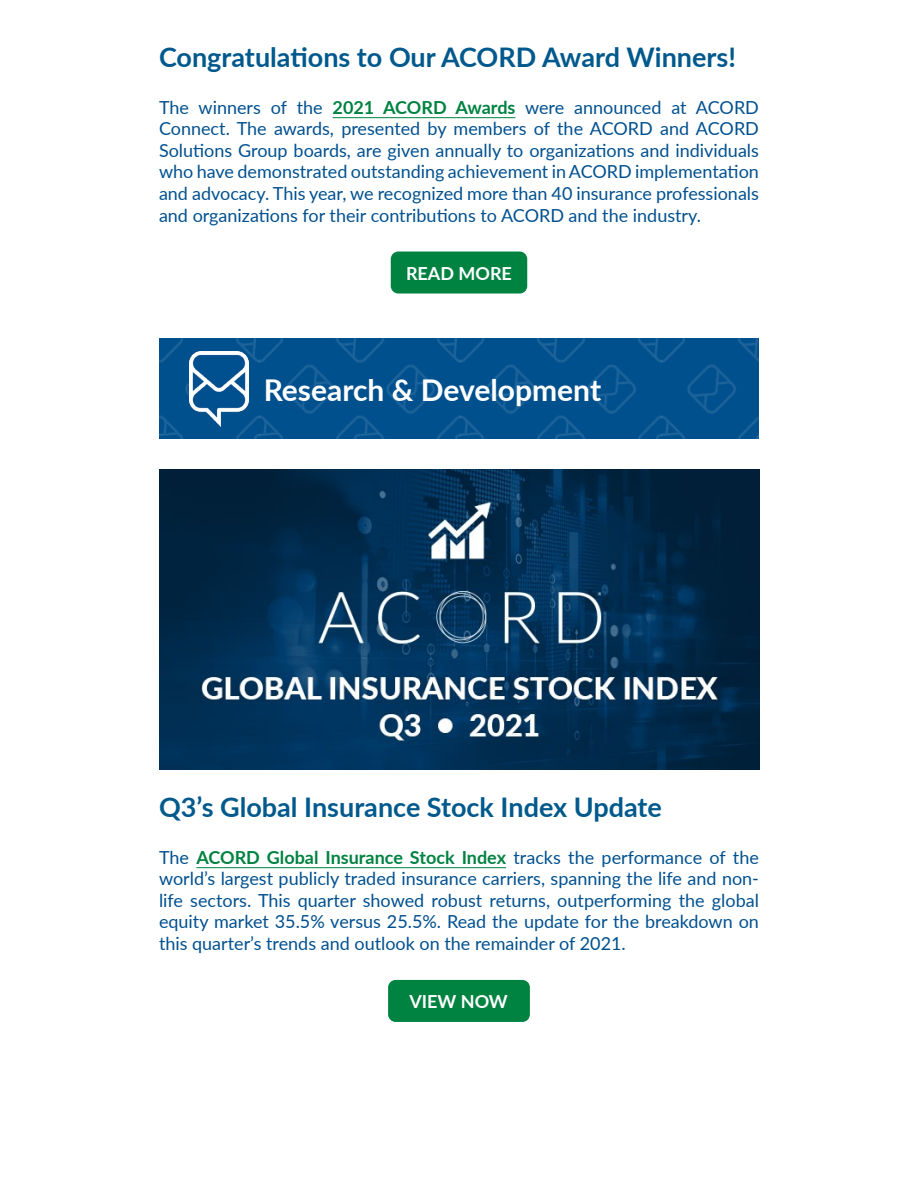
<style>
.page{position:relative;width:918px;height:1188px;background:#fff}
.page>*{position:absolute;margin:0;border:0;box-sizing:border-box;transform-origin:0 0}
.t1{font:700 30px "Lato";color:#fff}
.t2{font:700 27px "Lato";color:#00598c}
.t3{font:18px/21.6px "Lato";color:#00508f;text-align:justify}
.t4{font:700 18px "Lato";color:#fff}
.s1{font-weight:700;color:#008241}
</style>
<div class="page">
<hr style="left:333px;top:117px;width:183px;height:1px;background:#008241">
<hr style="left:196px;top:867px;width:310px;height:1px;background:#008241">
<img style="left:159px;top:339px;width:600px;height:100px">
<img style="left:189px;top:351px;width:60px;height:75px">
<div style="left:388px;top:980px;width:142px;height:42px;background:#008241;border-radius:8px"></div>
<div style="left:391px;top:252px;width:136px;height:42px;background:#008241;border-radius:8px"></div>
<img style="left:159px;top:469px;width:600px;height:300px">
<h2 class="t2" style="left:159px;top:37px;width:579px">Congratulations to Our ACORD Award Winners!</h2>
<p class="t3" style="left:159px;top:95px;width:602px">The winners of the <span class="s1">2021 ACORD Awards</span> were announced at ACORD Connect. The awards, presented by members of the ACORD and ACORD Solutions Group boards, are given annually to organizations and individuals who have demonstrated outstanding achievement in ACORD implementation and advocacy. This year, we recognized more than 40 insurance professionals and organizations for their contributions to ACORD and the industry.</p>
<p class="t4" style="left:406px;top:260px;width:107px">READ MORE</p>
<h1 class="t1" style="left:264px;top:368px;width:339px">Research &amp; Development</h1>
<h2 class="t2" style="left:159px;top:787px;width:505px">Q3’s Global Insurance Stock Index Update</h2>
<p class="t3" style="left:159px;top:845px;width:602px">The <span class="s1">ACORD Global Insurance Stock Index</span> tracks the performance of the world’s largest publicly traded insurance carriers, spanning the life and non&shy;life sectors. This quarter showed robust returns, outperforming the global equity market 35.5% versus 25.5%. Read the update for the breakdown on this quarter’s trends and outlook on the remainder of 2021.</p>
<p class="t4" style="left:409px;top:988px;width:100px">VIEW NOW</p>
</div>
